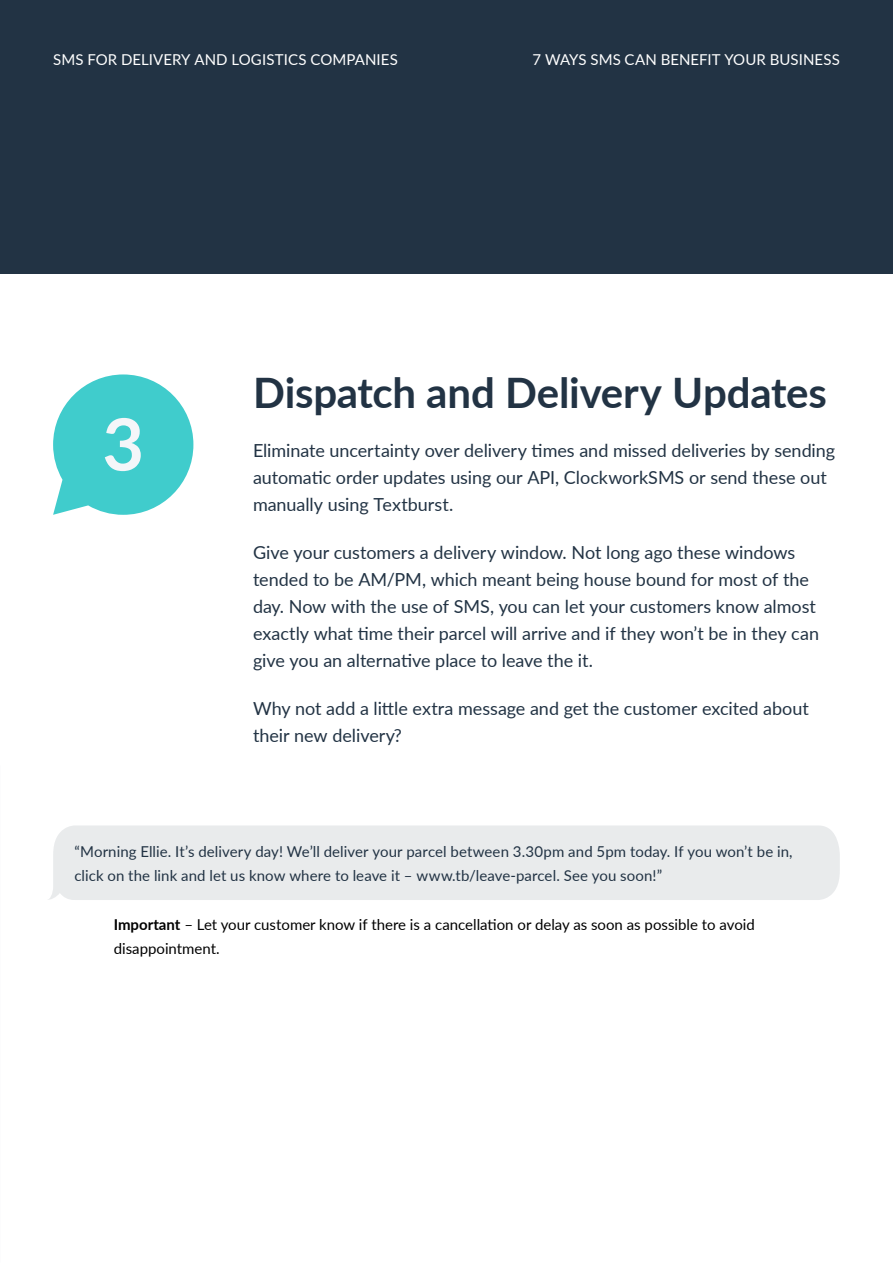
<style>
.page{position:relative;width:893px;height:1263px;background:#fff}
.page>*{position:absolute;margin:0;border:0;box-sizing:border-box;transform-origin:0 0}
.t1{font:700 72px "Lato";color:#f4f6f9}
.t2{font:700 42px "Lato";letter-spacing:-.005em;color:#234}
.t3{font:18px/27px "Lato";color:#234}
.t4{font:15px/24px "Lato";letter-spacing:.005em;color:#234}
.t5{font:15px/24px "Lato";color:#000}
.t6{font:15px "Lato";letter-spacing:.005em;color:#fff}
.s1{font-weight:700}
</style>
<div class="page">
<div style="left:0;top:0;width:892px;height:273px;background:#234"></div>
<svg style="left:53px;top:374px;width:140px;height:141px"></svg>
<div style="left:48px;top:825px;width:792px;height:75px;background:#e9ebec"></div>
<p class="t6" style="left:53px;top:49px;width:346px">SMS FOR DELIVERY AND LOGISTICS COMPANIES</p>
<p class="t6" style="left:532px;top:49px;width:309px">7 WAYS SMS CAN BENEFIT YOUR BUSINESS</p>
<h1 class="t1" style="left:102px;top:391px;width:43px">3</h1>
<h2 class="t2" style="left:253px;top:362px;width:575px">Dispatch and Delivery Updates</h2>
<p class="t3" style="left:253px;top:436px;width:584px">Eliminate uncertainty over delivery times and missed deliveries by sending automatic order updates using our API, ClockworkSMS or send these out manually using Textburst.</p>
<p class="t3" style="left:253px;top:538px;width:567px">Give your customers a delivery window. Not long ago these windows tended to be AM/PM, which meant being house bound for most of the day. Now with the use of SMS, you can let your customers know almost exactly what time their parcel will arrive and if they won’t be in they can give you an alternative place to leave the it.</p>
<p class="t3" style="left:253px;top:694px;width:557px">Why not add a little extra message and get the customer excited about their new delivery?</p>
<p class="t4" style="left:74px;top:839px;width:720px">“Morning Ellie. It’s delivery day! We’ll deliver your parcel between 3.30pm and 5pm today. If you won’t be in, click on the link and let us know where to leave it – www.tb/leave-parcel. See you soon!”</p>
<p class="t5" style="left:114px;top:911px;width:643px"><span class="s1">Important</span> – Let your customer know if there is a cancellation or delay as soon as possible to avoid disappointment.</p>
</div>
